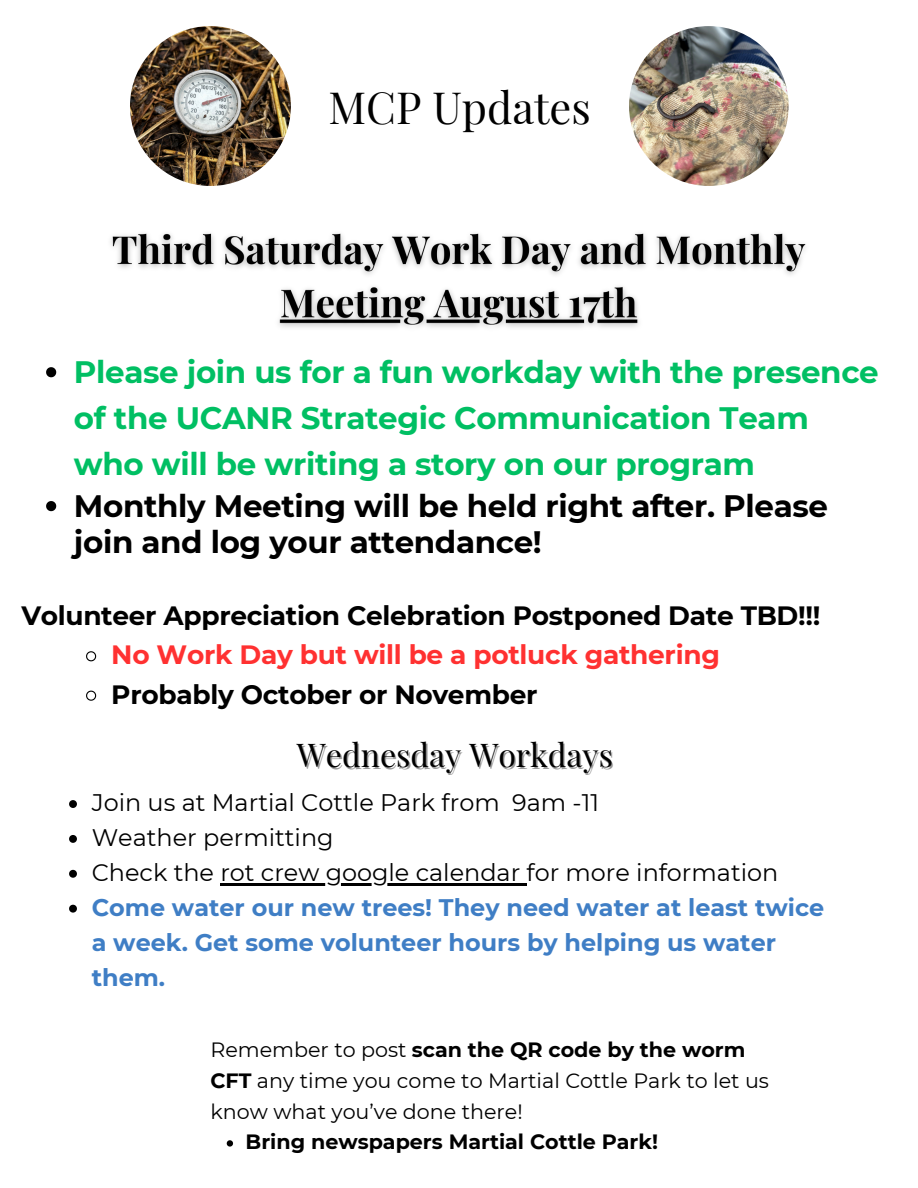
<style>
.page{position:relative;width:918px;height:1188px;background:#fff}
.page>*{position:absolute;margin:0;border:0;box-sizing:border-box;transform-origin:0 0}
.t1{font:43.5px "Playfair Display";color:#000}
.t2{font:32.1px "Playfair Display";color:#000}
.t3{font:700 30.9px/46.2px "Montserrat";letter-spacing:-.01em;color:#00bf63}
.t4{font:700 30.9px/36px "Montserrat";letter-spacing:-.01em;color:#000}
.t5{font:700 26.4px "Montserrat";letter-spacing:-.01em;color:#000}
.t6{font:700 26.4px "Montserrat";letter-spacing:-.01em;color:#ff3131}
.t7{font:24px "Montserrat";color:#000}
.t8{font:700 24px/34.8px "Montserrat";color:#3f7ec5}
.t9{font:20.7px/30.8px "Montserrat";color:#000}
.t10{font:700 20.7px "Montserrat";color:#000}
.s1{font-weight:700}
</style>
<div class="page">
<img style="left:629px;top:26px;width:160px;height:160px;border-radius:50%">
<img style="left:130px;top:26px;width:161px;height:160px;border-radius:50%">
<svg style="left:227px;top:1140px;width:6px;height:7px"></svg>
<svg style="left:69px;top:800px;width:8px;height:8px"></svg>
<svg style="left:69px;top:835px;width:8px;height:8px"></svg>
<svg style="left:69px;top:870px;width:8px;height:8px"></svg>
<hr style="left:220px;top:883px;width:307px;height:3px;background:#000">
<svg style="left:69px;top:905px;width:8px;height:8px"></svg>
<img style="left:110px;top:233px;width:696px;height:95px">
<svg style="left:46px;top:367px;width:10px;height:10px"></svg>
<svg style="left:46px;top:501px;width:10px;height:10px"></svg>
<svg style="left:86px;top:651px;width:11px;height:11px"></svg>
<svg style="left:86px;top:690px;width:11px;height:11px"></svg>
<p class="t1" style="left:328px;top:77px;width:264px">MCP Updates</p>
<p class="t3" style="left:74px;top:349px;width:806px">Please join us for a fun workday with the presence of the UCANR Strategic Communication Team who will be writing a story on our program</p>
<p class="t4" style="left:74px;top:488px;width:756px">Monthly Meeting will be held right after. Please join and log your attendance!</p>
<p class="t5" style="left:21px;top:599px;width:801px">Volunteer Appreciation Celebration Postponed Date TBD!!!</p>
<p class="t6" style="left:111px;top:639px;width:610px">No Work Day but will be a potluck gathering</p>
<p class="t5" style="left:111px;top:678px;width:428px">Probably October or November</p>
<p class="t2" style="left:297px;top:732px;width:318px">Wednesday Workdays</p>
<p class="t7" style="left:92px;top:788px;width:509px">Join us at Martial Cottle Park from 9am -11</p>
<h4 class="t7" style="left:92px;top:823px;width:243px">Weather permitting</h4>
<p class="t7" style="left:92px;top:858px;width:688px">Check the rot crew google calendar for more information</p>
<p class="t8" style="left:92px;top:890px;width:734px">Come water our new trees! They need water at least twice a week. Get some volunteer hours by helping us water</p>
<h3 class="t8" style="left:92px;top:960px;width:75px">them.</h3>
<h1 class="t9" style="left:210px;top:1034px;width:560px">Remember to post <span class="s1">scan the QR code by the worm<br>CFT</span> any time you come to Martial Cottle Park to let us know what you’ve done there!</h1>
<p class="t10" style="left:246px;top:1129px;width:414px">Bring newspapers Martial Cottle Park!</p>
</div>
